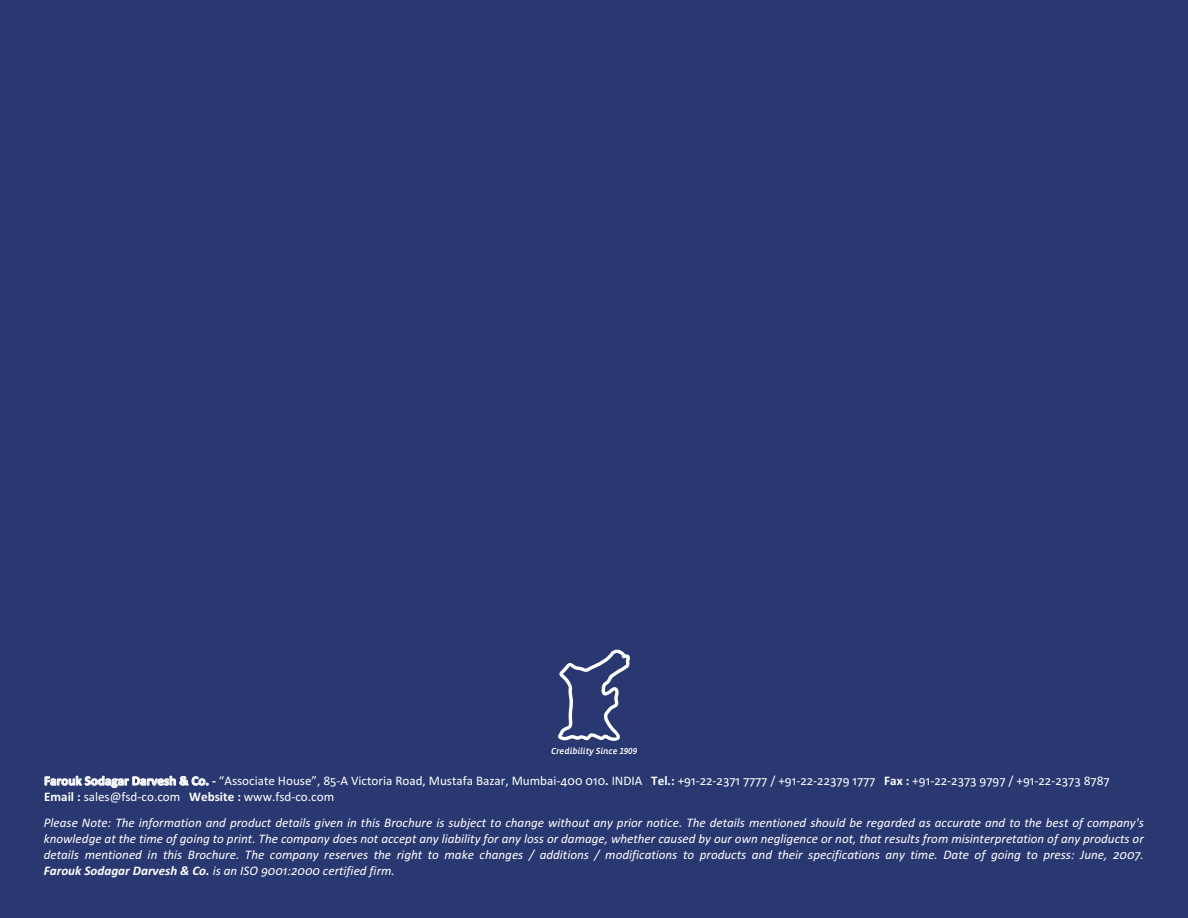
<style>
.page{position:relative;width:1188px;height:918px;background:#293870}
.page>*{position:absolute;margin:0;border:0;box-sizing:border-box;transform-origin:0 0}
.t1{font:italic 13.2px/16px "Calibri";color:#fff;text-align:justify}
.t2{font:13.2px/16px "Calibri";color:#fff}
.t3{font:9px "Vista Sans Alt Med Ita";color:#fff}
.s1{font-weight:700}
</style>
<div class="page">
<svg style="left:558px;top:649px;width:72px;height:92px"></svg>
<p class="t3" style="left:551px;top:748px;width:88px">Credibility Since 1909</p>
<p class="t2" style="left:44px;top:774px;width:1067px"><span class="s1">Farouk Sodagar Darvesh &amp; Co. -</span> “Associate House”, 85-A Victoria Road, Mustafa Bazar, Mumbai-400 010<span class="s1">.</span> INDIA <span class="s1">Tel.:</span> +91-22-2371 7777 / +91-22-22379 1777 <span class="s1">Fax :</span> +91-22-2373 9797 / +91-22-2373 8787<br><span class="s1">Email :</span> sales@fsd-co.com <span class="s1">Website :</span> www.fsd-co.com</p>
<p class="t1" style="left:44px;top:816px;width:1102px">Please Note: The information and product details given in this Brochure is subject to change without any prior notice. The details mentioned should be regarded as accurate and to the best of company's knowledge at the time of going to print. The company does not accept any liability for any loss or damage, whether caused by our own negligence or not, that results from misinterpretation of any products or details mentioned in this Brochure. The company reserves the right to make changes / additions / modifications to products and their specifications any time. Date of going to press: June, 2007.<br><span class="s1">Farouk Sodagar Darvesh &amp; Co.</span> is an ISO 9001:2000 certified firm.</p>
</div>
